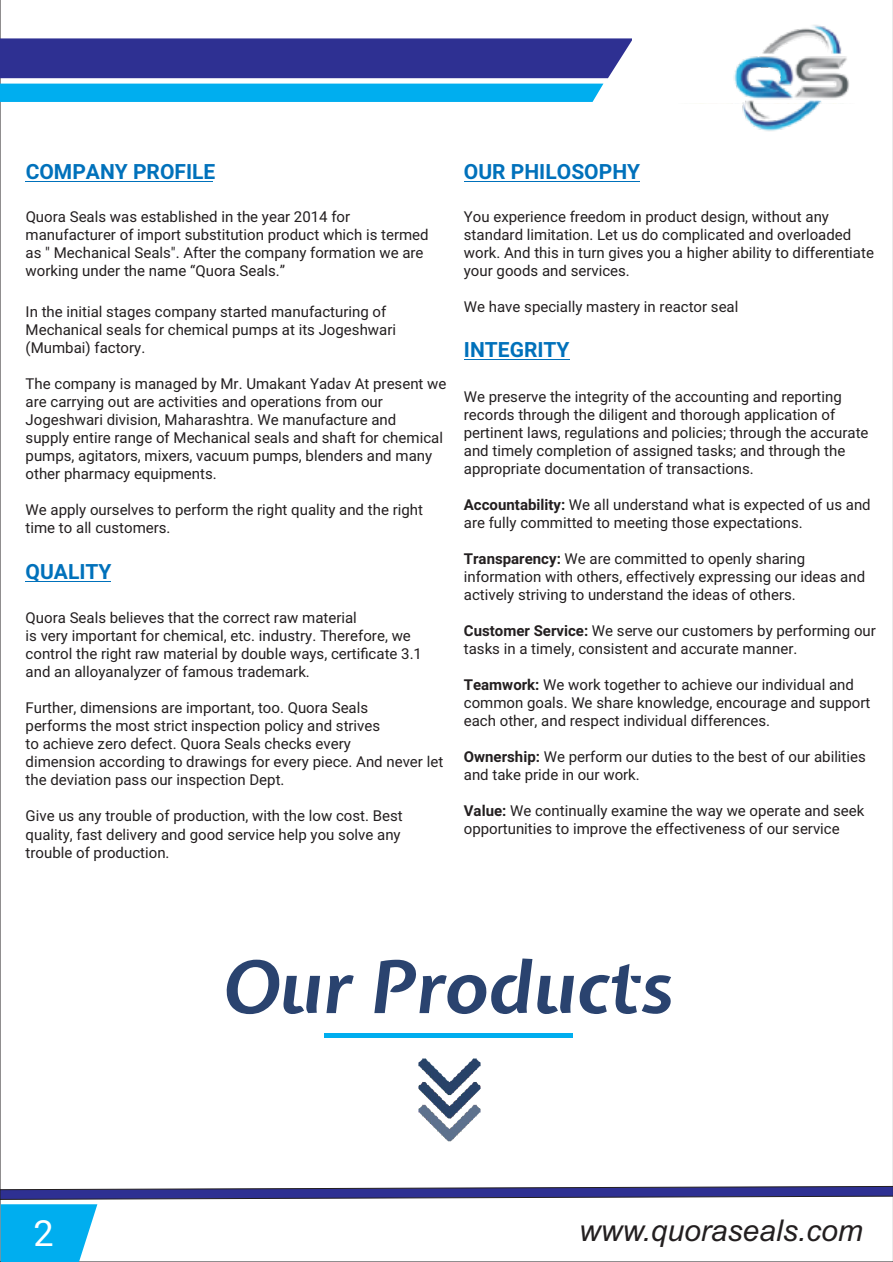
<style>
.page{position:relative;width:893px;height:1262px;background:#fff}
.page>*{position:absolute;margin:0;border:0;box-sizing:border-box;transform-origin:0 0}
.t1{font:italic 700 72px "Expletus Sans";color:#2a436f}
.t2{font:36px "Roboto";color:#fff}
.t3{font:italic 30px "Arial";color:#231f20}
.t4{font:700 21px "Roboto";color:#0071bb}
.t5{font:15px/18px "Roboto";color:#231f20}
.s1{font-weight:700}
</style>
<div class="page">
<div style="left:0;top:38px;width:632px;height:40px;background:#2e3092"></div>
<div style="left:0;top:84px;width:603px;height:18px;background:#00aeef"></div>
<hr style="left:26px;top:181px;width:187px;height:1px;background:#0071bb">
<hr style="left:26px;top:580px;width:85px;height:1px;background:#0071bb">
<hr style="left:464px;top:181px;width:175px;height:1px;background:#0071bb">
<hr style="left:464px;top:359px;width:105px;height:1px;background:#0071bb">
<svg style="left:0;top:1185px;width:893px;height:77px"></svg>
<div style="left:324px;top:1033px;width:249px;height:5px;background:#00aeef"></div>
<img style="left:418px;top:1058px;width:63px;height:84px">
<img style="left:734px;top:25px;width:115px;height:106px">
<h3 class="t4" style="left:26px;top:163px;width:191px">COMPANY PROFILE</h3>
<p class="t5" style="left:26px;top:209px;width:404px">Quora Seals was established in the year 2014 for manufacturer of import substitution product which is termed as " Mechanical Seals". After the company formation we are working under the name “Quora Seals.”</p>
<p class="t5" style="left:26px;top:304px;width:372px">In the initial stages company started manufacturing of<br>Mechanical seals for chemical pumps at its Jogeshwari (Mumbai) factory.</p>
<p class="t5" style="left:26px;top:376px;width:422px">The company is managed by Mr. Umakant Yadav At present we are carrying out are activities and operations from our Jogeshwari division, Maharashtra. We manufacture and<br>supply entire range of Mechanical seals and shaft for chemical pumps, agitators, mixers, vacuum pumps, blenders and many other pharmacy equipments.</p>
<p class="t5" style="left:26px;top:502px;width:399px">We apply ourselves to perform the right quality and the right time to all customers.</p>
<h3 class="t4" style="left:26px;top:563px;width:87px">QUALITY</h3>
<p class="t5" style="left:26px;top:610px;width:398px">Quora Seals believes that the correct raw material<br>is very important for chemical, etc. industry. Therefore, we control the right raw material by double ways, certi?cate 3.1 and an alloyanalyzer of famous trademark.</p>
<p class="t5" style="left:26px;top:700px;width:419px">Further, dimensions are important, too. Quora Seals<br>performs the most strict inspection policy and strives<br>to achieve zero defect. Quora Seals checks every<br>dimension according to drawings for every piece. And never let the deviation pass our inspection Dept.</p>
<p class="t5" style="left:26px;top:808px;width:378px">Give us any trouble of production, with the low cost. Best quality, fast delivery and good service help you solve any trouble of production.</p>
<h3 class="t4" style="left:464px;top:163px;width:178px">OUR PHILOSOPHY</h3>
<p class="t5" style="left:464px;top:209px;width:411px">You experience freedom in product design, without any standard limitation. Let us do complicated and overloaded work. And this in turn gives you a higher ability to differentiate your goods and services.</p>
<p class="t5" style="left:464px;top:299px;width:276px">We have specially mastery in reactor seal</p>
<h3 class="t4" style="left:464px;top:341px;width:107px">INTEGRITY</h3>
<p class="t5" style="left:464px;top:389px;width:406px">We preserve the integrity of the accounting and reporting records through the diligent and thorough application of pertinent laws, regulations and policies; through the accurate and timely completion of assigned tasks; and through the appropriate documentation of transactions.</p>
<p class="t5" style="left:464px;top:497px;width:408px"><span class="s1">Accountability:</span> We all understand what is expected of us and are fully committed to meeting those expectations.</p>
<p class="t5" style="left:464px;top:551px;width:403px"><span class="s1">Transparency:</span> We are committed to openly sharing information with others, effectively expressing our ideas and actively striving to understand the ideas of others.</p>
<p class="t5" style="left:464px;top:623px;width:413px"><span class="s1">Customer Service:</span> We serve our customers by performing our tasks in a timely, consistent and accurate manner.</p>
<p class="t5" style="left:464px;top:677px;width:408px"><span class="s1">Teamwork:</span> We work together to achieve our individual and common goals. We share knowledge, encourage and support each other, and respect individual differences.</p>
<p class="t5" style="left:464px;top:749px;width:403px"><span class="s1">Ownership:</span> We perform our duties to the best of our abilities and take pride in our work.</p>
<p class="t5" style="left:464px;top:803px;width:402px"><span class="s1">Value:</span> We continually examine the way we operate and seek opportunities to improve the effectiveness of our service</p>
<h2 class="t2" style="left:34px;top:1219px;width:22px">2</h2>
<h1 class="t1" style="left:221px;top:948px;width:451px">Our Products</h1>
<h3 class="t3" style="left:579px;top:1219px;width:285px">www.quoraseals.com</h3>
</div>
